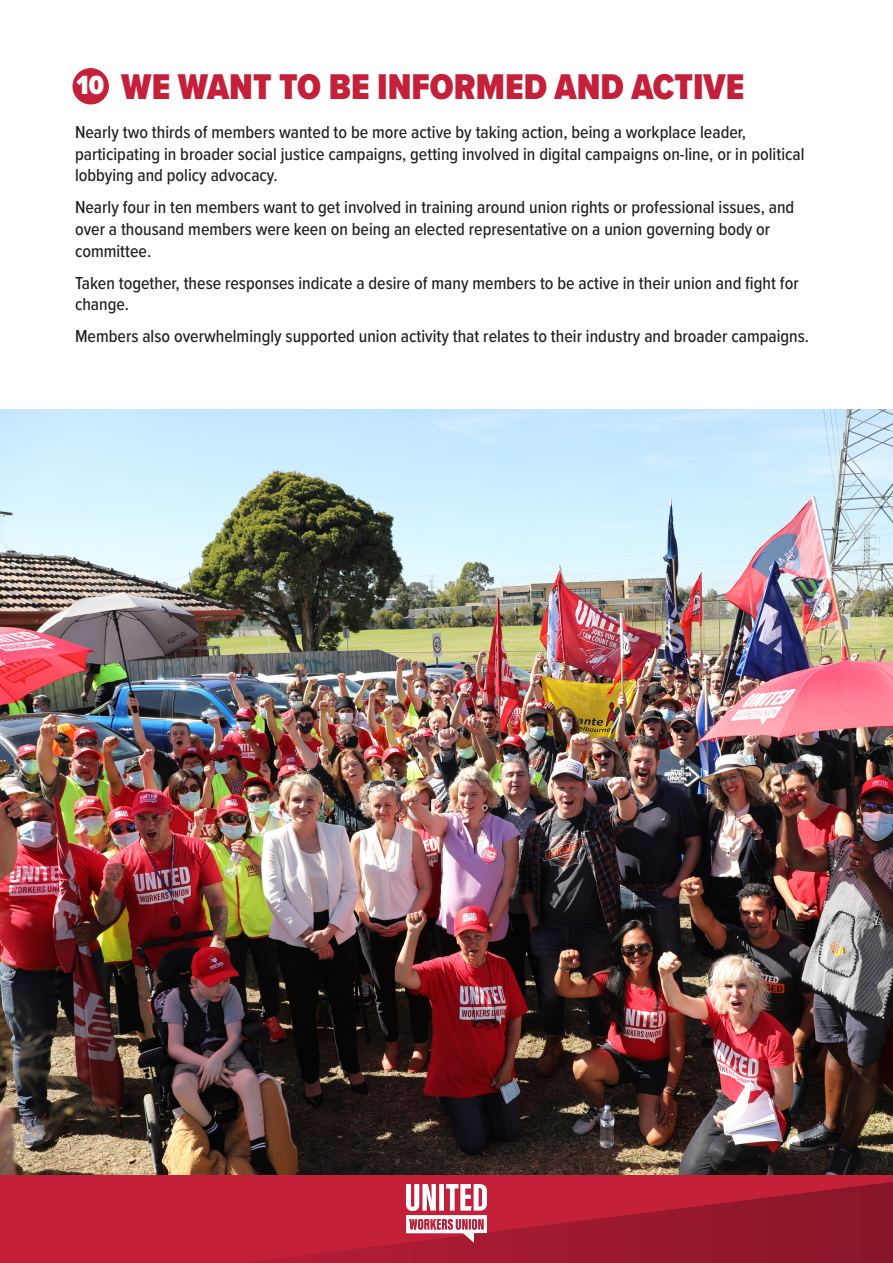
<style>
.page{position:relative;width:893px;height:1263px;background:#fff}
.page>*{position:absolute;margin:0;border:0;box-sizing:border-box;transform-origin:0 0}
.t1{font:900 37.05px "Proxima Nova Cond";color:#c5203a}
.t2{font:900 27.3px "Proxima Nova Cond";color:#fff}
.t3{font:500 18px/21.6px "Proxima Nova Cond";color:#231f20}
</style>
<div class="page">
<div style="left:72px;top:68px;width:37px;height:36px;background:#c5203a;border-radius:50%"></div>
<div style="left:0;top:1174px;width:893px;height:89px;background:#c5203a"></div>
<svg style="left:247px;top:1182px;width:646px;height:81px"></svg>
<img style="left:0;top:410px;width:893px;height:764px">
<img style="left:407px;top:1185px;width:79px;height:57px">
<p class="t2" style="left:77px;top:65px;width:29px">10</p>
<p class="t1" style="left:121px;top:60px;width:624px">WE WANT TO BE INFORMED AND ACTIVE</p>
<p class="t3" style="left:75px;top:121px;width:731px">Nearly two thirds of members wanted to be more active by taking action, being a workplace leader, participating in broader social justice campaigns, getting involved in digital campaigns on-line, or in political lobbying and policy advocacy.</p>
<p class="t3" style="left:75px;top:196px;width:721px">Nearly four in ten members want to get involved in training around union rights or professional issues, and over a thousand members were keen on being an elected representative on a union governing body or committee.</p>
<p class="t3" style="left:75px;top:271px;width:725px">Taken together, these responses indicate a desire of many members to be active in their union and fight for change.</p>
<p class="t3" style="left:75px;top:325px;width:736px">Members also overwhelmingly supported union activity that relates to their industry and broader campaigns.</p>
</div>
